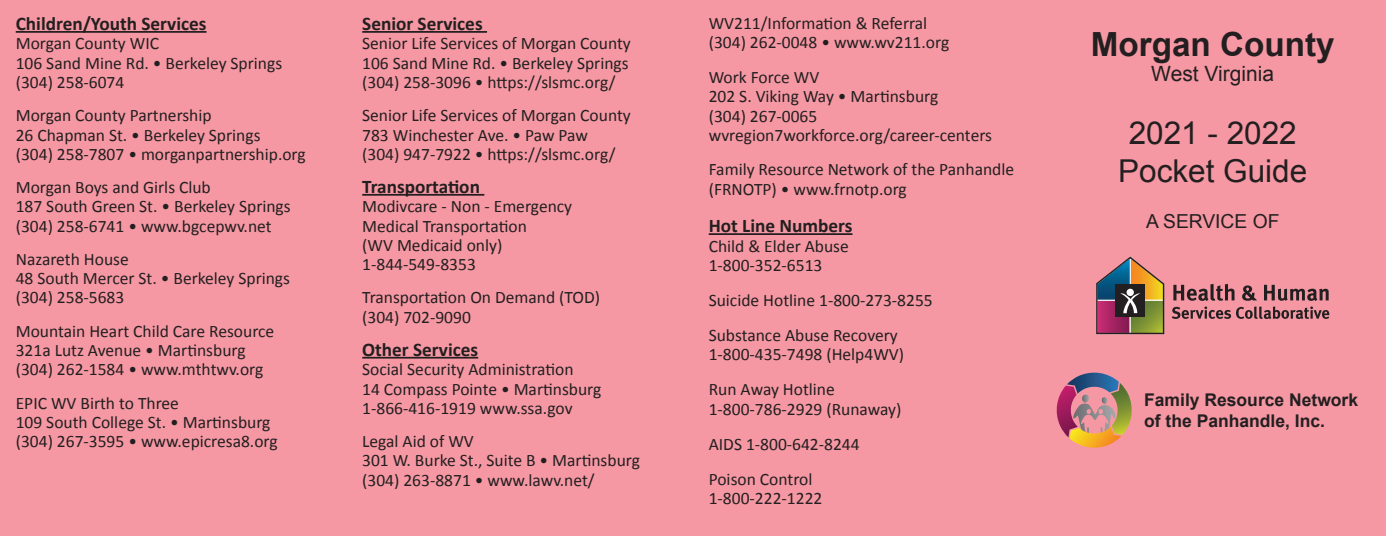
<style>
.page{position:relative;width:1386px;height:536px;background:#f598a3}
.page>*{position:absolute;margin:0;border:0;box-sizing:border-box;transform-origin:0 0}
.t1{font:700 33.25px "Arial";color:#231f20}
.t2{font:31.5px/37.8px "Arial";color:#231f20;text-align:center}
.t3{font:21px "Arial";color:#231f20}
.t4{font:700 19.25px "Calibri";color:#231f20}
.t5{font:19.25px "Arial";color:#231f20}
.t6{font:17.5px/19.2px "Calibri";color:#231f20}
.t7{font:700 17.5px/21px "Arial";color:#231f20}
</style>
<div class="page">
<hr style="left:362px;top:31px;width:125px;height:2px;background:#231f20">
<hr style="left:362px;top:194px;width:122px;height:1px;background:#231f20">
<hr style="left:362px;top:356px;width:116px;height:2px;background:#231f20">
<hr style="left:709px;top:233px;width:143px;height:2px;background:#231f20">
<hr style="left:16px;top:31px;width:191px;height:2px;background:#231f20">
<svg style="left:1096px;top:256px;width:69px;height:78px"></svg>
<svg style="left:1172px;top:284px;width:157px;height:35px"></svg>
<svg style="left:1056px;top:372px;width:76px;height:75px"></svg>
<p class="t4" style="left:16px;top:11px;width:192px">Children/Youth Services</p>
<p class="t6" style="left:16px;top:34px;width:268px">Morgan County WIC<br>106 Sand Mine Rd. • Berkeley Springs (304) 258-6074</p>
<p class="t6" style="left:16px;top:106px;width:292px">Morgan County Partnership<br>26 Chapman St. • Berkeley Springs<br>(304) 258-7807 • morganpartnership.org</p>
<p class="t6" style="left:16px;top:178px;width:276px">Morgan Boys and Girls Club<br>187 South Green St. • Berkeley Springs (304) 258-6741 • www.bgcepwv.net</p>
<p class="t6" style="left:16px;top:249px;width:276px">Nazareth House<br>48 South Mercer St. • Berkeley Springs (304) 258-5683</p>
<p class="t6" style="left:16px;top:321px;width:260px">Mountain Heart Child Care Resource<br>321a Lutz Avenue • Martinsburg (304) 262-1584 • www.mthtwv.org</p>
<p class="t6" style="left:16px;top:393px;width:263px">EPIC WV Birth to Three<br>109 South College St. • Martinsburg (304) 267-3595 • www.epicresa8.org</p>
<p class="t4" style="left:362px;top:11px;width:122px">Senior Services</p>
<p class="t6" style="left:362px;top:34px;width:270px">Senior Life Services of Morgan County<br>106 Sand Mine Rd. • Berkeley Springs (304) 258-3096 • https://slsmc.org/</p>
<p class="t6" style="left:362px;top:106px;width:270px">Senior Life Services of Morgan County<br>783 Winchester Ave. • Paw Paw<br>(304) 947-7922 • https://slsmc.org/</p>
<p class="t4" style="left:362px;top:174px;width:119px">Transportation</p>
<p class="t6" style="left:362px;top:197px;width:211px">Modivcare - Non - Emergency<br>Medical Transportation<br>(WV Medicaid only)<br>1-844-549-8353</p>
<p class="t6" style="left:362px;top:288px;width:240px">Transportation On Demand (TOD) (304) 702-9090</p>
<p class="t4" style="left:362px;top:337px;width:117px">Other Services</p>
<p class="t6" style="left:362px;top:360px;width:241px">Social Security Administration<br>14 Compass Pointe • Martinsburg<br>1-866-416-1919 www.ssa.gov</p>
<p class="t6" style="left:362px;top:431px;width:279px">Legal Aid of WV<br>301 W. Burke St., Suite B • Martinsburg (304) 263-8871 • www.lawv.net/</p>
<p class="t6" style="left:709px;top:14px;width:242px">WV211/Information &amp; Referral (304) 262-0048 • www.wv211.org</p>
<p class="t6" style="left:709px;top:68px;width:285px">Work Force WV<br>202 S. Viking Way • Martinsburg<br>(304) 267-0065 wvregion7workforce.org/career-centers</p>
<p class="t6" style="left:709px;top:159px;width:307px;line-height:20.1px">Family Resource Network of the Panhandle (FRNOTP) • www.frnotp.org</p>
<p class="t4" style="left:709px;top:214px;width:145px">Hot Line Numbers</p>
<p class="t6" style="left:709px;top:236px;width:142px">Child &amp; Elder Abuse<br>1-800-352-6513</p>
<p class="t6" style="left:709px;top:282px;width:226px;line-height:35px">Suicide Hotline 1-800-273-8255<br>Substance Abuse Recovery</p>
<p class="t6" style="left:709px;top:337px;width:197px;line-height:35px">1-800-435-7498 (Help4WV)<br>Run Away Hotline</p>
<p class="t6" style="left:709px;top:391px;width:194px;line-height:35px">1-800-786-2929 (Runaway)<br>AIDS 1-800-642-8244<br>Poison Control</p>
<p class="t6" style="left:709px;top:488px;width:115px">1-800-222-1222</p>
<h1 class="t1" style="left:1091px;top:22px;width:245px">Morgan County</h1>
<p class="t3" style="left:1151px;top:60px;width:124px">West Virginia</p>
<h2 class="t2" style="left:1118px;top:114px;width:191px">2021 - 2022<br>Pocket Guide</h2>
<p class="t5" style="left:1146px;top:209px;width:135px">A SERVICE OF</p>
<p class="t7" style="left:1144px;top:390px;width:215px">Family Resource Network of the Panhandle, Inc.</p>
</div>
